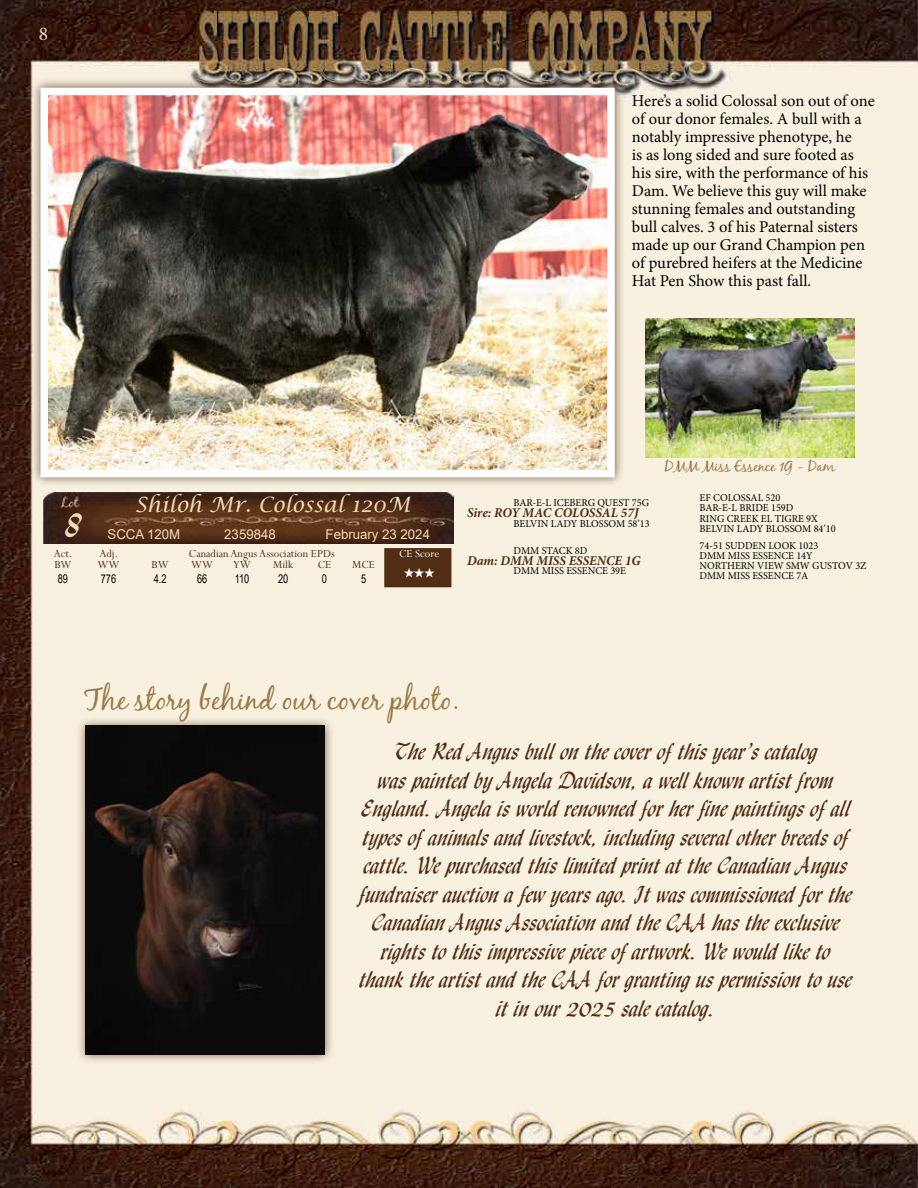
<style>
.page{position:relative;width:918px;height:1188px;background:#fff}
.page>*{position:absolute;margin:0;border:0;box-sizing:border-box;transform-origin:0 0}
.t1{font:37.5px "Lydian Cursive BT";color:#f3dbb6;scale:.89 1}
.t2{font:30px "Black Jack";color:#9c7949}
.t3{font:22.5px/28.5px "Lydian Cursive BT";color:#502d14;text-align:center}
.t4{font:italic 21px "Lucida Calligraphy";color:#f3dbb6}
.t5{font:19.5px "Minion Pro";color:#f3dbb6}
.t6{font:16.5px/18px "Minion Pro";letter-spacing:-.005em;color:#000}
.t7{font:15px "Black Jack";color:#9c7949}
.t8{font:italic 700 13.5px "Minion Pro";color:#502d14}
.t9{font:13.5px "Arial";color:#f3dbb6}
.t10{font:12px "Perpetua";color:#502d14}
.t11{font:12px "Arial Narrow";color:#000;scale:.94 1}
.t12{font:12px "Perpetua";color:#fff}
.t13{font:10.5px/16.6px "Minion Pro";color:#000}
</style>
<div class="page">
<img style="left:0;top:0;width:918px;height:1188px">
<div style="left:30px;top:78px;width:595px;height:409px;background:#502d14;opacity:.75"></div>
<img style="left:49px;top:97px;width:557px;height:371px">
<div style="left:40px;top:88px;width:575px;height:389px;border:8px solid #fff"></div>
<img style="left:43px;top:492px;width:411px;height:51px">
<div style="left:75px;top:716px;width:260px;height:349px;background:#502d14;opacity:.75"></div>
<img style="left:85px;top:726px;width:239px;height:329px">
<img style="left:646px;top:319px;width:208px;height:139px">
<div style="left:384px;top:548px;width:67px;height:39px;background:#502d14"></div>
<p class="t5" style="left:39px;top:21px;width:11px">8</p>
<p class="t6" style="left:632px;top:92px;width:244px">Here’s a solid Colossal son out of one of our donor females. A bull with a notably impressive phenotype, he<br>is as long sided and sure footed as his sire, with the performance of his Dam. We believe this guy will make stunning females and outstanding bull calves. 3 of his Paternal sisters made up our Grand Champion pen of purebred heifers at the Medicine Hat Pen Show this past fall.</p>
<h1 class="t1" style="left:65px;top:499px;width:22px">8</h1>
<p class="t4" style="left:135px;top:491px;width:277px">Shiloh Mr. Colossal 120M</p>
<p class="t9" style="left:108px;top:525px;width:74px">SCCA 120M</p>
<p class="t9" style="left:224px;top:525px;width:53px">2359848</p>
<p class="t9" style="left:326px;top:525px;width:106px">February 23 2024</p>
<p class="t10" style="left:54px;top:546px;width:20px">Act.</p>
<p class="t10" style="left:99px;top:546px;width:20px">Adj.</p>
<p class="t10" style="left:189px;top:546px;width:147px">Canadian Angus Association EPDs</p>
<p class="t12" style="left:399px;top:546px;width:42px">CE Score</p>
<p class="t10" style="left:54px;top:557px;width:19px">BW</p>
<p class="t10" style="left:98px;top:557px;width:24px">WW</p>
<p class="t10" style="left:152px;top:557px;width:19px">BW</p>
<p class="t10" style="left:191px;top:557px;width:24px">WW</p>
<p class="t10" style="left:233px;top:557px;width:19px">YW</p>
<p class="t10" style="left:273px;top:557px;width:22px">Milk</p>
<p class="t10" style="left:318px;top:557px;width:15px">CE</p>
<p class="t10" style="left:352px;top:557px;width:24px">MCE</p>
<p class="t11" style="left:58px;top:570px;width:12px">89</p>
<p class="t11" style="left:101px;top:570px;width:18px">776</p>
<p class="t11" style="left:154px;top:570px;width:15px">4.2</p>
<p class="t11" style="left:197px;top:570px;width:12px">66</p>
<p class="t11" style="left:235px;top:570px;width:17px">110</p>
<p class="t11" style="left:278px;top:570px;width:12px">20</p>
<p class="t11" style="left:322px;top:570px;width:7px">0</p>
<p class="t11" style="left:361px;top:570px;width:7px">5</p>
<p class="t7" style="left:665px;top:457px;width:172px">DMM Miss Essence 1G - Dam</p>
<p class="t13" style="left:700px;top:490px;width:82px">EF COLOSSAL 520</p>
<p class="t13" style="left:514px;top:495px;width:137px">BAR-E-L ICEBERG QUEST 75G</p>
<p class="t13" style="left:700px;top:499px;width:95px">BAR-E-L BRIDE 159D</p>
<p class="t8" style="left:467px;top:503px;width:173px">Sire: ROY MAC COLOSSAL 57J</p>
<p class="t13" style="left:700px;top:510px;width:120px">RING CREEK EL TIGRE 9X</p>
<p class="t13" style="left:514px;top:515px;width:138px">BELVIN LADY BLOSSOM 58’13</p>
<p class="t13" style="left:700px;top:520px;width:138px">BELVIN LADY BLOSSOM 84’10<br>74-51 SUDDEN LOOK 1023</p>
<p class="t13" style="left:514px;top:542px;width:75px">DMM STACK 8D</p>
<p class="t13" style="left:700px;top:547px;width:115px">DMM MISS ESSENCE 14Y</p>
<p class="t8" style="left:467px;top:551px;width:175px">Dam: DMM MISS ESSENCE 1G</p>
<p class="t13" style="left:700px;top:558px;width:168px">NORTHERN VIEW SMW GUSTOV 3Z</p>
<p class="t13" style="left:514px;top:563px;width:114px">DMM MISS ESSENCE 39E</p>
<p class="t13" style="left:700px;top:568px;width:110px">DMM MISS ESSENCE 7A</p>
<h2 class="t2" style="left:84px;top:681px;width:377px">The story behind our cover photo.</h2>
<p class="t3" style="left:360px;top:737px;width:494px">The Red Angus bull on the cover of this year’s catalog<br>was painted by Angela Davidson, a well known artist from England. Angela is world renowned for her fine paintings of all types of animals and livestock, including several other breeds of cattle. We purchased this limited print at the Canadian Angus fundraiser auction a few years ago. It was commissioned for the Canadian Angus Association and the CAA has the exclusive rights to this impressive piece of artwork. We would like to thank the artist and the CAA for granting us permission to use it in our 2025 sale catalog.</p>
</div>
